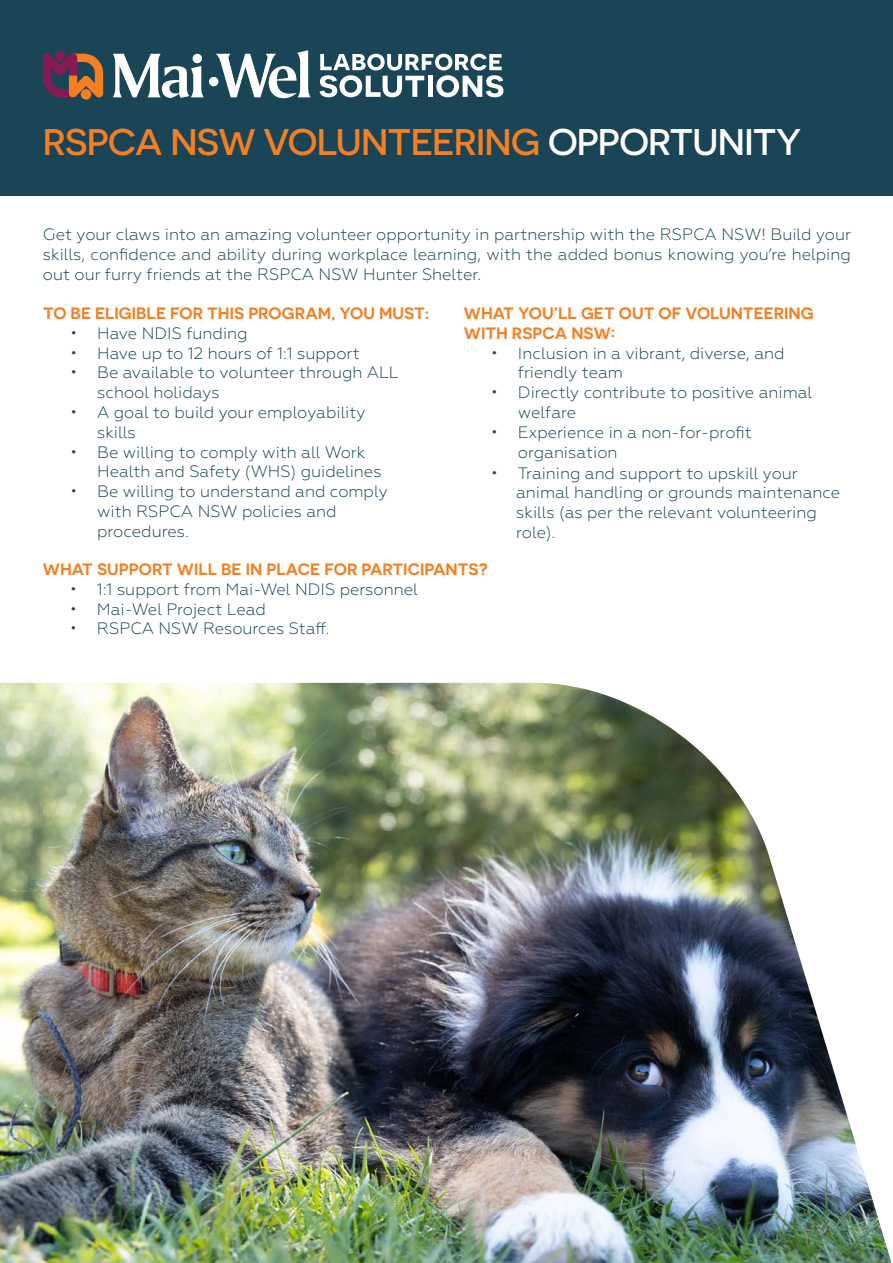
<style>
.page{position:relative;width:893px;height:1263px;background:#fff}
.page>*{position:absolute;margin:0;border:0;box-sizing:border-box;transform-origin:0 0}
.t1{font:500 37.05px "Novecentosanswide";letter-spacing:-.02em;color:#f58024}
.body_text{font:300 16.5px/19.8px "Geometria";color:#1a4557}
.body_text-2{font:600 16.5px/19.8px "Novecentosanswide";color:#f58024}
.s1{color:#fff}
</style>
<div class="page">
<div style="left:0;top:0;width:893px;height:196px;background:#1a4557"></div>
<img style="left:0;top:683px;width:891px;height:580px">
<svg style="left:216px;top:50px;width:95px;height:48px"></svg>
<div style="left:209px;top:77px;width:9px;height:9px;background:#fff;border-radius:50%"></div>
<svg style="left:43px;top:51px;width:161px;height:48px"></svg>
<div style="left:81px;top:89px;width:10px;height:11px;background:#f58024;border-radius:50%"></div>
<svg style="left:320px;top:54px;width:183px;height:43px"></svg>
<p class="t1" style="left:43px;top:120px;width:760px">RSPCA NSW VOLUNTEERING <span class="s1">OPPORTUNITY</span></p>
<p class="body_text" style="left:43px;top:224px;width:809px;text-align:justify">Get your claws into an amazing volunteer opportunity in partnership with the RSPCA NSW! Build your skills, confidence and ability during workplace learning, with the added bonus knowing you’re helping out our furry friends at the RSPCA NSW Hunter Shelter.</p>
<p class="body_text-2" style="left:43px;top:303px;width:388px">TO BE ELIGIBLE FOR THIS PROGRAM, YOU MUST:</p>
<p class="body_text" style="left:70px;top:323px;width:179px">• Have NDIS funding</p>
<p class="body_text" style="left:70px;top:343px;width:291px">• Have up to 12 hours of 1:1 support</p>
<p class="body_text" style="left:97px;top:363px;width:303px;text-indent:-27px">• Be available to volunteer through ALL school holidays</p>
<p class="body_text" style="left:97px;top:402px;width:270px;text-indent:-27px">• A goal to build your employability skills</p>
<p class="body_text" style="left:97px;top:442px;width:286px;text-indent:-27px">• Be willing to comply with all Work<br>Health and Safety (WHS) guidelines</p>
<p class="body_text" style="left:97px;top:482px;width:292px;text-indent:-27px">• Be willing to understand and comply with RSPCA NSW policies and procedures.</p>
<p class="body_text-2" style="left:43px;top:559px;width:446px">WHAT SUPPORT WILL BE IN PLACE FOR PARTICIPANTS?</p>
<p class="body_text" style="left:70px;top:579px;width:349px">• 1:1 support from Mai-Wel NDIS personnel</p>
<p class="body_text" style="left:70px;top:599px;width:197px">• Mai-Wel Project Lead</p>
<p class="body_text" style="left:70px;top:619px;width:260px">• RSPCA NSW Resources Staff.</p>
<p class="body_text-2" style="left:464px;top:303px;width:351px">WHAT YOU’LL GET OUT OF VOLUNTEERING<br>WITH RSPCA NSW:</p>
<p class="body_text" style="left:518px;top:343px;width:268px;text-indent:-27px">• Inclusion in a vibrant, diverse, and friendly team</p>
<p class="body_text" style="left:518px;top:383px;width:296px;text-indent:-27px">• Directly contribute to positive animal welfare</p>
<p class="body_text" style="left:518px;top:422px;width:235px;text-indent:-27px">• Experience in a non-for-profit organisation</p>
<p class="body_text" style="left:516px;top:464px;width:326px;text-indent:-25px">• Training and support to upskill your animal handling or grounds maintenance skills (as per the relevant volunteering role).</p>
</div>
